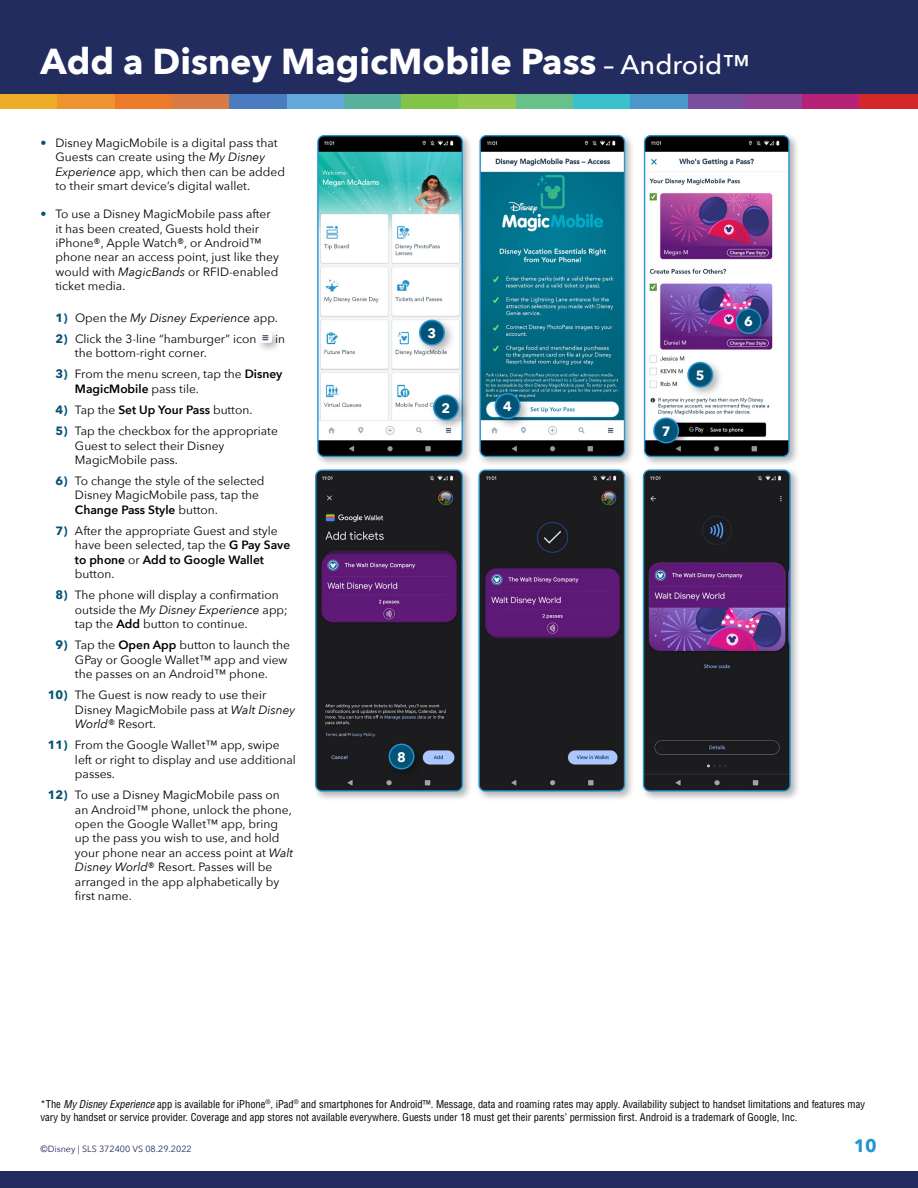
<style>
.page{position:relative;width:918px;height:1188px;background:#fff}
.page>*{position:absolute;margin:0;border:0;box-sizing:border-box;transform-origin:0 0}
.t1{font:700 36px "Avenir Next";color:#fff}
.t2{font:700 18px "Avenir Next";color:#2194d2}
.t3{font:700 13.5px "Avenir Next";color:#fff}
.t4{font:12px/14.4px "Avenir Next";color:#000}
.t5{font:italic 12px "Avenir Next";color:#000}
.t6{font:condensed 10.5px/12.6px "Helvetica LT Std";color:#000}
.t7{font:9px "Avenir Next";color:#232c5f}
.s1{font-weight:500;font-size:27px}
.s2{font-weight:700;color:#055277}
.s3{font-style:italic}
.s4{font-weight:700;font-style:normal;color:#055277}
.s5{font-style:normal}
.s6{font-weight:600}
</style>
<div class="page">
<div style="left:0;top:0;width:918px;height:94px;background:#232c5f"></div>
<div style="left:0;top:1171px;width:918px;height:17px;background:#232c5f"></div>
<div style="left:801px;top:94px;width:58px;height:15px;background:#b52277"></div>
<div style="left:859px;top:94px;width:59px;height:15px;background:#d3272b"></div>
<div style="left:744px;top:94px;width:58px;height:15px;background:#8e439a"></div>
<div style="left:687px;top:94px;width:58px;height:15px;background:#7b4e9f"></div>
<div style="left:630px;top:94px;width:57px;height:15px;background:#4b97c9"></div>
<div style="left:572px;top:94px;width:58px;height:15px;background:#3ac1cc"></div>
<div style="left:515px;top:94px;width:58px;height:15px;background:#68c189"></div>
<div style="left:458px;top:94px;width:58px;height:15px;background:#93c950"></div>
<div style="left:401px;top:94px;width:57px;height:15px;background:#82c447"></div>
<div style="left:343px;top:94px;width:58px;height:15px;background:#59b19b"></div>
<div style="left:286px;top:94px;width:58px;height:15px;background:#64a9dc"></div>
<div style="left:229px;top:94px;width:58px;height:15px;background:#497dbf"></div>
<div style="left:172px;top:94px;width:57px;height:15px;background:#d87b44"></div>
<div style="left:114px;top:94px;width:58px;height:15px;background:#eb7b28"></div>
<div style="left:57px;top:94px;width:58px;height:15px;background:#ee932f"></div>
<div style="left:0;top:94px;width:57px;height:15px;background:#ecae27"></div>
<div style="left:256px;top:329px;width:26px;height:24px;background:#000;opacity:.3"></div>
<svg style="left:259px;top:332px;width:13px;height:11px"></svg>
<div style="left:314px;top:132px;width:159px;height:335px;background:#000;opacity:.3"></div>
<img style="left:318px;top:136px;width:144px;height:320px">
<div style="left:317px;top:135px;width:146px;height:322px;border:1px solid #2194d2;border-radius:6px"></div>
<div style="left:476px;top:132px;width:159px;height:335px;background:#000;opacity:.3"></div>
<img style="left:480px;top:136px;width:145px;height:320px">
<div style="left:480px;top:135px;width:145px;height:322px;border:1px solid #2194d2;border-radius:6px"></div>
<div style="left:641px;top:132px;width:158px;height:335px;background:#000;opacity:.3"></div>
<img style="left:645px;top:136px;width:144px;height:320px">
<div style="left:644px;top:135px;width:146px;height:322px;border:1px solid #2194d2;border-radius:6px"></div>
<div style="left:312px;top:467px;width:161px;height:334px;background:#000;opacity:.3"></div>
<img style="left:316px;top:470px;width:146px;height:321px">
<div style="left:315px;top:470px;width:148px;height:322px;border:1px solid #2194d2;border-radius:6px"></div>
<div style="left:475px;top:467px;width:160px;height:334px;background:#000;opacity:.3"></div>
<img style="left:479px;top:470px;width:146px;height:321px">
<div style="left:478px;top:470px;width:147px;height:322px;border:1px solid #2194d2;border-radius:6px"></div>
<div style="left:640px;top:467px;width:161px;height:334px;background:#000;opacity:.3"></div>
<img style="left:644px;top:470px;width:146px;height:321px">
<div style="left:643px;top:470px;width:148px;height:322px;border:1px solid #2194d2;border-radius:6px"></div>
<div style="left:415px;top:316px;width:41px;height:41px;background:#000;opacity:.3"></div>
<div style="left:420px;top:320px;width:24px;height:25px;background:#055277;border-radius:50%"></div>
<div style="left:419px;top:320px;width:26px;height:26px;border:2px solid #2194d2;border-radius:50%"></div>
<div style="left:429px;top:391px;width:41px;height:41px;background:#000;opacity:.3"></div>
<div style="left:434px;top:395px;width:24px;height:25px;background:#055277;border-radius:50%"></div>
<div style="left:433px;top:395px;width:26px;height:26px;border:2px solid #2194d2;border-radius:50%"></div>
<div style="left:491px;top:390px;width:40px;height:40px;background:#000;opacity:.3"></div>
<div style="left:495px;top:394px;width:25px;height:24px;background:#055277;border-radius:50%"></div>
<div style="left:495px;top:393px;width:26px;height:26px;border:2px solid #2194d2;border-radius:50%"></div>
<div style="left:684px;top:358px;width:40px;height:41px;background:#000;opacity:.3"></div>
<div style="left:688px;top:363px;width:24px;height:24px;background:#055277;border-radius:50%"></div>
<div style="left:687px;top:362px;width:26px;height:26px;border:2px solid #2194d2;border-radius:50%"></div>
<div style="left:732px;top:305px;width:41px;height:40px;background:#000;opacity:.3"></div>
<div style="left:737px;top:309px;width:24px;height:24px;background:#055277;border-radius:50%"></div>
<div style="left:736px;top:308px;width:26px;height:26px;border:2px solid #2194d2;border-radius:50%"></div>
<div style="left:650px;top:414px;width:40px;height:41px;background:#000;opacity:.3"></div>
<div style="left:654px;top:418px;width:24px;height:25px;background:#055277;border-radius:50%"></div>
<div style="left:653px;top:418px;width:26px;height:25px;border:2px solid #2194d2;border-radius:50%"></div>
<div style="left:385px;top:740px;width:40px;height:41px;background:#1b1b1d"></div>
<div style="left:389px;top:744px;width:25px;height:25px;background:#055277;border-radius:50%"></div>
<div style="left:389px;top:744px;width:26px;height:26px;border:2px solid #2194d2;border-radius:50%"></div>
<h1 class="t1" style="left:40px;top:30px;width:710px">Add a Disney MagicMobile Pass <span class="s1">– Android™</span></h1>
<p class="t4" style="left:56px;top:135px;width:231px;text-indent:-15px"><span class="s2">•</span> Disney MagicMobile is a digital pass that Guests can create using the <span class="s3">My Disney Experience</span> app, which then can be added to their smart device’s digital wallet.</p>
<p class="t4" style="left:56px;top:206px;width:225px;text-indent:-15px"><span class="s2">•</span> To use a Disney MagicMobile pass after it has been created, Guests hold their iPhone®, Apple Watch®, or Android™ phone near an access point, just like they would with <span class="s3">MagicBands</span> or RFID-enabled ticket media.</p>
<p class="t5" style="left:56px;top:307px;width:224px"><span class="s4">1)</span> <span class="s5">Open the</span> My Disney Experience <span class="s5">app.</span></p>
<p class="t4" style="left:56px;top:331px;width:202px"><span class="s2">2)</span> Click the 3-line “hamburger” icon</p>
<p class="t4" style="left:275px;top:331px;width:11px">in</p>
<p class="t4" style="left:75px;top:345px;width:133px">the bottom-right corner.</p>
<p class="t4" style="left:75px;top:367px;width:209px;text-indent:-19px"><span class="s2">3)</span> From the menu screen, tap the <span class="s6">Disney<br>MagicMobile</span> pass tile.</p>
<p class="t4" style="left:56px;top:402px;width:198px"><span class="s2">4)</span> Tap the <span class="s6">Set Up Your Pass</span> button.</p>
<p class="t4" style="left:75px;top:423px;width:204px;text-indent:-19px"><span class="s2">5)</span> Tap the checkbox for the appropriate<br>Guest to select their Disney<br>MagicMobile pass.</p>
<p class="t4" style="left:75px;top:473px;width:191px;text-indent:-19px"><span class="s2">6)</span> To change the style of the selected<br>Disney MagicMobile pass, tap the<br><span class="s6">Change Pass Style</span> button.</p>
<p class="t4" style="left:75px;top:523px;width:217px;text-indent:-19px"><span class="s2">7)</span> After the appropriate Guest and style have been selected, tap the <span class="s6">G Pay Save to phone</span> or <span class="s6">Add to Google Wallet </span>button.</p>
<p class="t4" style="left:75px;top:587px;width:214px;text-indent:-19px"><span class="s2">8)</span> The phone will display a confirmation outside the <span class="s3">My Disney Experience</span> app; tap the <span class="s6">Add</span> button to continue.</p>
<p class="t4" style="left:75px;top:637px;width:217px;text-indent:-19px"><span class="s2">9)</span> Tap the <span class="s6">Open App</span> button to launch the<br>GPay or Google Wallet™ app and view the passes on an Android™ phone.</p>
<p class="t4" style="left:75px;top:687px;width:222px;text-indent:-27px"><span class="s2">10)</span> The Guest is now ready to use their<br>Disney MagicMobile pass at <span class="s3">Walt Disney<br>World</span>® Resort.</p>
<p class="t4" style="left:75px;top:737px;width:222px;text-indent:-27px"><span class="s2">11)</span> From the Google Wallet™ app, swipe left or right to display and use additional passes.</p>
<p class="t4" style="left:75px;top:787px;width:220px;text-indent:-27px"><span class="s2">12)</span> To use a Disney MagicMobile pass on an Android™ phone, unlock the phone, open the Google Wallet™ app, bring up the pass you wish to use, and hold your phone near an access point at <span class="s3">Walt Disney World</span>® Resort. Passes will be arranged in the app alphabetically by first name.</p>
<p class="t3" style="left:427px;top:321px;width:10px">3</p>
<p class="t3" style="left:442px;top:396px;width:10px">2</p>
<p class="t3" style="left:503px;top:395px;width:10px">4</p>
<p class="t3" style="left:397px;top:745px;width:10px">8</p>
<p class="t3" style="left:662px;top:419px;width:10px">7</p>
<p class="t3" style="left:696px;top:364px;width:10px">5</p>
<p class="t3" style="left:744px;top:310px;width:10px">6</p>
<p class="t6" style="left:40px;top:1098px;width:826px">*The <span class="s3">My Disney Experience</span> app is available for iPhone<sup>®</sup>, iPad<sup>®</sup> and smartphones for Android™. Message, data and roaming rates may apply. Availability subject to handset limitations and features may vary by handset or service provider. Coverage and app stores not available everywhere. Guests under 18 must get their parents’ permission first. Android is a trademark of Google, Inc.</p>
<p class="t7" style="left:40px;top:1141px;width:153px">©Disney | SLS 372400 VS 08.29.2022</p>
<h2 class="t2" style="left:854px;top:1130px;width:25px">10</h2>
</div>
